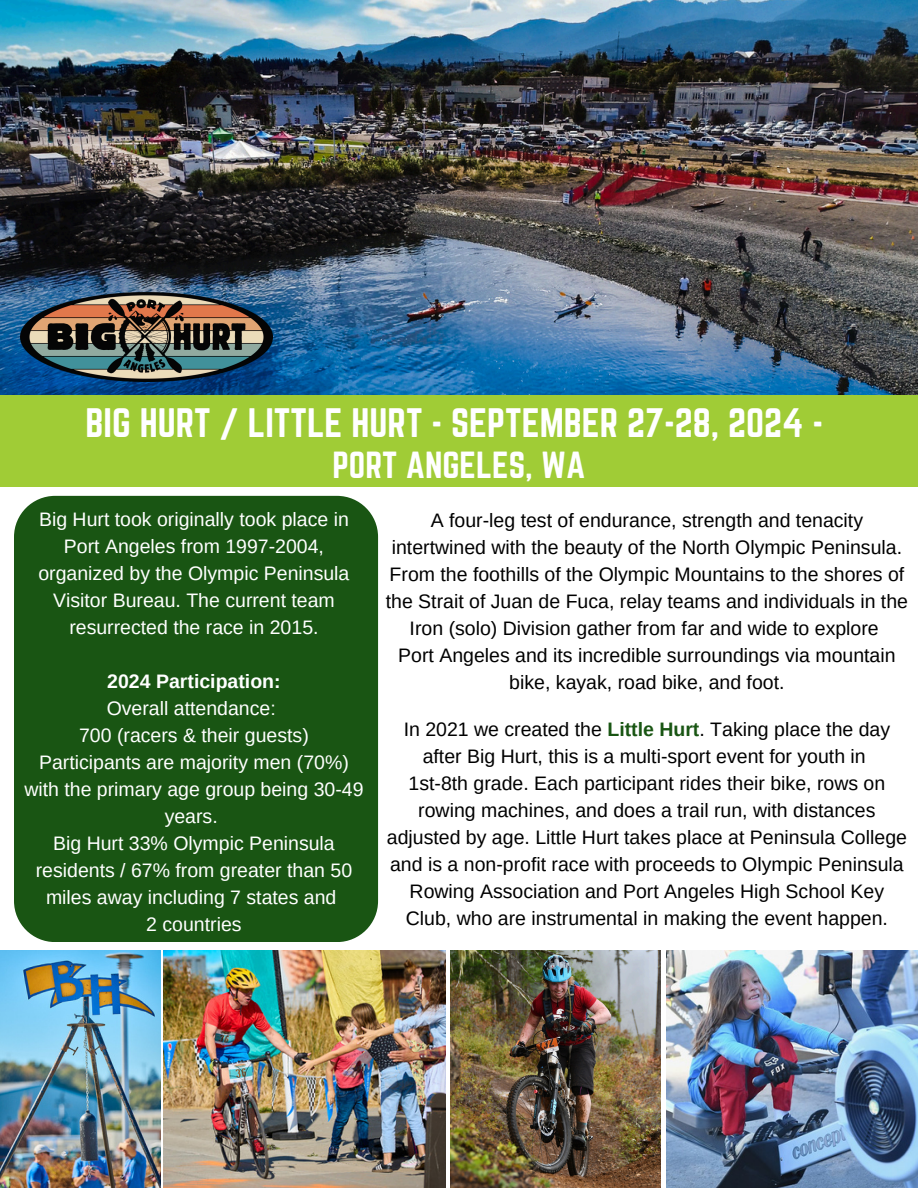
<style>
.page{position:relative;width:918px;height:1188px;background:#fff}
.page>*{position:absolute;margin:0;border:0;box-sizing:border-box;transform-origin:0 0}
.t1{font:36px "Norwester";color:#fff}
.t2{font:33px "Norwester";color:#fff}
.t3{font:19.5px/27px "Arimo";color:#000;text-align:center}
.t4{font:19.5px/27px "Arimo";color:#fff;text-align:center}
.t5{font:700 19.5px "Arimo";color:#fff}
.s1{font-weight:700;color:#195513}
</style>
<div class="page">
<div style="left:0;top:302px;width:918px;height:185px;background:#a0cc36"></div>
<img style="left:0;top:0;width:918px;height:395px">
<div style="left:14px;top:496px;width:364px;height:446px;background:#195513;border-radius:41px"></div>
<img style="left:21px;top:292px;width:252px;height:89px">
<img style="left:451px;top:951px;width:210px;height:237px">
<img style="left:0;top:951px;width:161px;height:237px">
<img style="left:164px;top:951px;width:281px;height:237px">
<img style="left:667px;top:951px;width:251px;height:237px">
<p class="t1" style="left:86px;top:401px;width:739px">BIG HURT / LITTLE HURT - SEPTEMBER 27-28, 2024 -</p>
<p class="t2" style="left:332px;top:445px;width:255px">PORT ANGELES, WA</p>
<p class="t3" style="left:386px;top:506px;width:524px">A four-leg test of endurance, strength and tenacity intertwined with the beauty of the North Olympic Peninsula.<br>From the foothills of the Olympic Mountains to the shores of the Strait of Juan de Fuca, relay teams and individuals in the Iron (solo) Division gather from far and wide to explore</p>
<p class="t3" style="left:398px;top:641px;width:499px">Port Angeles and its incredible surroundings via mountain bike, kayak, road bike, and foot.</p>
<p class="t3" style="left:404px;top:716px;width:488px">In 2021 we created the <span class="s1">Little Hurt</span>. Taking place the day after Big Hurt, this is a multi-sport event for youth in</p>
<p class="t3" style="left:387px;top:770px;width:522px">1st-8th grade. Each participant rides their bike, rows on rowing machines, and does a trail run, with distances adjusted by age. Little Hurt takes place at Peninsula College and is a non-profit race with proceeds to Olympic Peninsula Rowing Association and Port Angeles High School Key Club, who are instrumental in making the event happen.</p>
<p class="t4" style="left:38px;top:506px;width:312px">Big Hurt took originally took place in Port Angeles from 1997-2004, organized by the Olympic Peninsula Visitor Bureau. The current team resurrected the race in 2015.</p>
<p class="t5" style="left:107px;top:670px;width:175px">2024 Participation:</p>
<p class="t4" style="left:107px;top:695px;width:171px">Overall attendance:</p>
<p class="t4" style="left:79px;top:722px;width:231px">700 (racers &amp; their guests)</p>
<h1 class="t4" style="left:24px;top:749px;width:341px">Participants are majority men (70%) with the primary age group being 30-49 years.</h1>
<p class="t4" style="left:36px;top:830px;width:318px">Big Hurt 33% Olympic Peninsula residents / 67% from greater than 50 miles away including 7 states and</p>
<p class="t4" style="left:146px;top:911px;width:97px">2 countries</p>
</div>
